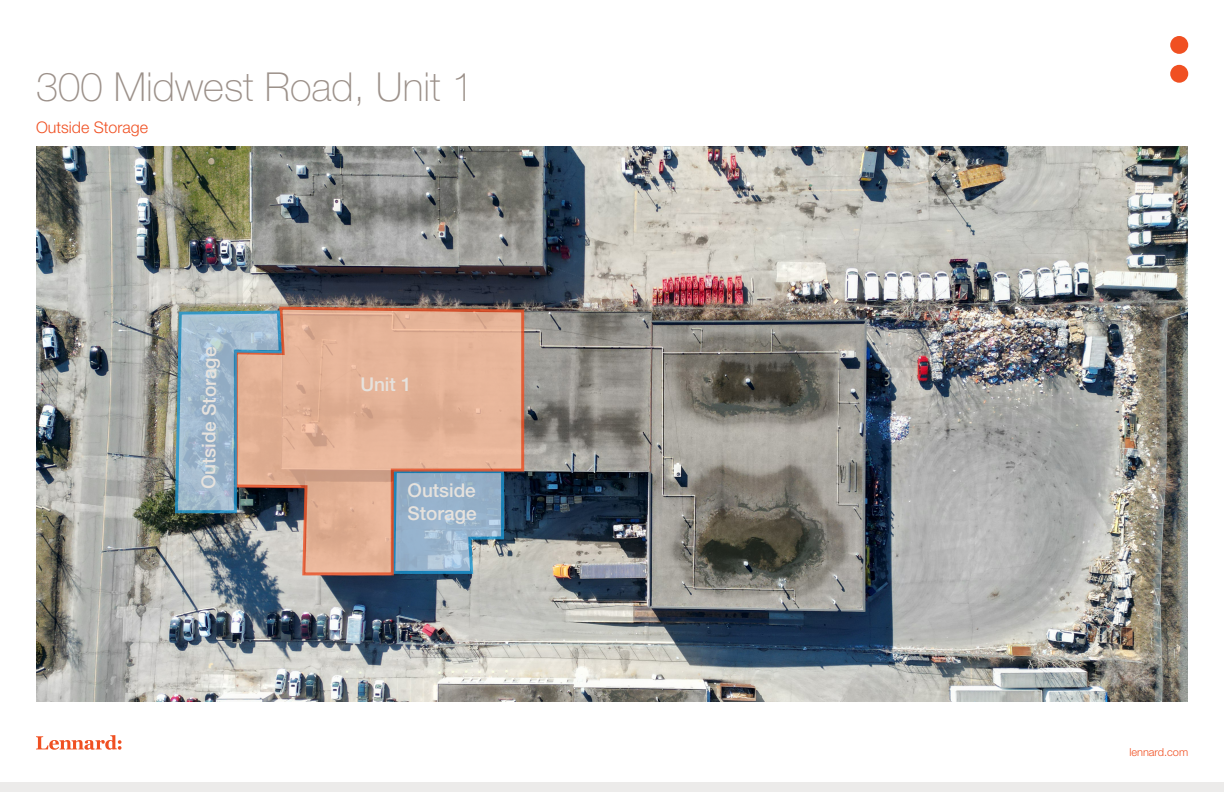
<style>
.page{position:relative;width:1224px;height:792px;background:#fff}
.page>*{position:absolute;margin:0;border:0;box-sizing:border-box;transform-origin:0 0}
.Heading_2{font:100 40px "Helvetica Neue LT Std";color:#9c918a}
.Notes___Disclaimer{font:500 19px/22.8px "Helvetica Neue LT Std";color:#e6e2dd}
.Heading_3{font:300 16px "Helvetica Neue LT Std";color:#f05022}
.t1{font:300 11px "Helvetica Neue LT Std";color:#f05022}
</style>
<div class="page">
<svg style="left:36px;top:735px;width:86px;height:15px"></svg>
<div style="left:0;top:782px;width:1224px;height:10px;background:#ecebea"></div>
<svg style="left:1170px;top:36px;width:18px;height:47px"></svg>
<img style="left:36px;top:146px;width:1152px;height:555px">
<svg style="left:234px;top:306px;width:291px;height:270px;background:#c8a899"></svg>
<svg style="left:174px;top:310px;width:109px;height:204px;background:#a3a9af"></svg>
<p class="Heading_2" style="left:36px;top:63px;width:440px">300 Midwest Road, Unit 1</p>
<p class="Heading_3" style="left:36px;top:117px;width:114px">Outside Storage</p>
<p class="Notes___Disclaimer" style="left:197px;top:489px;width:144px;rotate:-90deg">Outside Storage</p>
<p class="Notes___Disclaimer" style="left:360px;top:373px;width:53px">Unit 1</p>
<p class="Notes___Disclaimer" style="left:408px;top:479px;width:70px">Outside<br>Storage</p>
<p class="t1" style="left:1129px;top:745px;width:60px">lennard.com</p>
</div>
